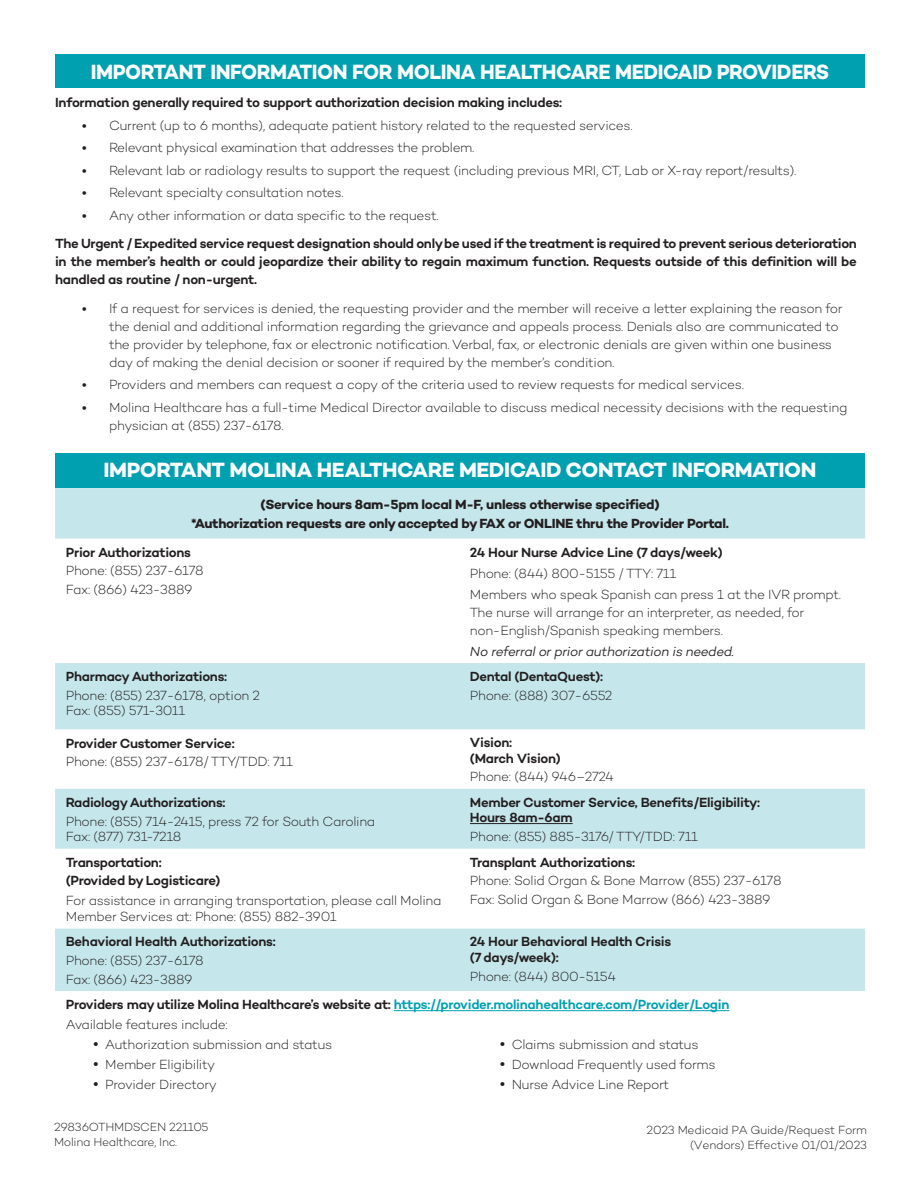
<style>
.page{position:relative;width:918px;height:1188px;background:#fff}
.page>*{position:absolute;margin:0;border:0;box-sizing:border-box;transform-origin:0 0}
.t1{font:700 21px "Campton";letter-spacing:-.02em;color:#fff;scale:.95 1}
.t2{font:700 21px "Campton";letter-spacing:-.02em;color:#fff}
.t3{font:300 13.5px/18px "Campton";letter-spacing:-.025em;color:#231f20}
.t4{font:600 13.5px/18px "Campton";letter-spacing:-.02em;color:#231f20}
.t5{font:700 13.5px "Campton";letter-spacing:-.02em;color:#231f20}
.t6{font:600 13.5px "Campton";letter-spacing:-.02em;color:#00a0b0}
.t7{font:italic 300 13.5px "Campton";letter-spacing:-.02em;color:#231f20}
.t8{font:300 12px/14.4px "Campton";letter-spacing:-.02em;color:#231f20;text-align:right}
.s1{font-weight:600}
.s2{color:#231f20}
</style>
<div class="page">
<div style="left:55px;top:54px;width:810px;height:34px;background:#00a0b0"></div>
<div style="left:55px;top:454px;width:810px;height:34px;background:#00a0b0"></div>
<svg style="left:55px;top:488px;width:810px;height:241px"></svg>
<svg style="left:55px;top:789px;width:810px;height:202px;fill:#c5e7ec"></svg>
<hr style="left:470px;top:823px;width:103px;height:1px;background:#231f20">
<hr style="left:394px;top:1010px;width:336px;height:1px;background:#00a0b0">
<h2 class="t1" style="left:91px;top:59px;width:779px">IMPORTANT INFORMATION FOR MOLINA HEALTHCARE MEDICAID PROVIDERS</h2>
<p class="t4" style="left:55px;top:93px;width:509px">Information generally required to support authorization decision making includes:</p>
<p class="t3" style="left:82px;top:116px;width:552px"><span class="s1">•</span> Current (up to 6 months), adequate patient history related to the requested services.</p>
<p class="t3" style="left:82px;top:138px;width:394px"><span class="s1">•</span> Relevant physical examination that addresses the problem.</p>
<p class="t3" style="left:82px;top:161px;width:716px"><span class="s1">•</span> Relevant lab or radiology results to support the request (including previous MRI, CT, Lab or X-ray report/results).</p>
<p class="t3" style="left:82px;top:183px;width:263px"><span class="s1">•</span> Relevant specialty consultation notes.</p>
<p class="t3" style="left:82px;top:206px;width:358px"><span class="s1">•</span> Any other information or data specific to the request.</p>
<p class="t4" style="left:55px;top:234px;width:803px;text-align:justify">The Urgent / Expedited service request designation should only be used if the treatment is required to prevent serious deterioration in the member’s health or could jeopardize their ability to regain maximum function. Requests outside of this definition will be handled as routine / non-urgent.</p>
<p class="t3" style="left:109px;top:299px;width:735px;text-indent:-27px"><span class="s1">•</span> If a request for services is denied, the requesting provider and the member will receive a letter explaining the reason for the denial and additional information regarding the grievance and appeals process. Denials also are communicated to the provider by telephone, fax or electronic notification. Verbal, fax, or electronic denials are given within one business day of making the denial decision or sooner if required by the member’s condition.</p>
<p class="t3" style="left:82px;top:375px;width:663px"><span class="s1">•</span> Providers and members can request a copy of the criteria used to review requests for medical services.</p>
<p class="t3" style="left:109px;top:398px;width:740px;text-indent:-27px"><span class="s1">•</span> Molina Healthcare has a full-time Medical Director available to discuss medical necessity decisions with the requesting physician at (855) 237-6178.</p>
<h2 class="t2" style="left:104px;top:457px;width:714px">IMPORTANT MOLINA HEALTHCARE MEDICAID CONTACT INFORMATION</h2>
<p class="t5" style="left:260px;top:496px;width:401px">(Service hours 8am-5pm local M-F, unless otherwise specified)</p>
<p class="t5" style="left:191px;top:515px;width:539px">*Authorization requests are only accepted by FAX or ONLINE thru the Provider Portal.</p>
<p class="t4" style="left:66px;top:543px;width:127px">Prior Authorizations</p>
<p class="t3" style="left:66px;top:562px;width:139px">Phone: (855) 237-6178</p>
<p class="t3" style="left:66px;top:580px;width:128px">Fax: (866) 423-3889</p>
<p class="t4" style="left:470px;top:543px;width:254px">24 Hour Nurse Advice Line (7 days/week)</p>
<p class="t3" style="left:470px;top:564px;width:208px">Phone: (844) 800-5155 / TTY: 711</p>
<p class="t3" style="left:470px;top:585px;width:373px">Members who speak Spanish can press 1 at the IVR prompt.<br>The nurse will arrange for an interpreter, as needed, for non-English/Spanish speaking members.</p>
<p class="t7" style="left:470px;top:643px;width:266px">No referral or prior authorization is needed.</p>
<p class="t4" style="left:66px;top:667px;width:163px">Pharmacy Authorizations:</p>
<p class="t3" style="left:66px;top:686px;width:196px">Phone: (855) 237-6178, option 2</p>
<p class="t3" style="left:66px;top:702px;width:121px">Fax: (855) 571-3011</p>
<p class="t4" style="left:66px;top:734px;width:170px">Provider Customer Service:</p>
<p class="t3" style="left:66px;top:752px;width:228px">Phone: (855) 237-6178/ TTY/TDD: 711</p>
<p class="t4" style="left:66px;top:793px;width:161px">Radiology Authorizations:</p>
<p class="t3" style="left:66px;top:812px;width:311px">Phone: (855) 714-2415, press 72 for South Carolina</p>
<p class="t3" style="left:66px;top:827px;width:117px">Fax: (877) 731-7218</p>
<p class="t4" style="left:66px;top:852px;width:156px;line-height:18.5px">Transportation: (Provided by Logisticare)</p>
<p class="t3" style="left:66px;top:892px;width:377px;line-height:16.5px">For assistance in arranging transportation, please call Molina<br>Member Services at: Phone: (855) 882-3901</p>
<p class="t4" style="left:470px;top:667px;width:135px">Dental (DentaQuest):</p>
<p class="t3" style="left:470px;top:686px;width:144px">Phone: (888) 307-6552</p>
<p class="t4" style="left:470px;top:735px;width:92px;line-height:15.6px">Vision:<br>(March Vision)</p>
<p class="t3" style="left:470px;top:767px;width:145px">Phone: (844) 946–2724</p>
<p class="t4" style="left:470px;top:794px;width:292px;line-height:15.6px">Member Customer Service, Benefits/Eligibility:<br>Hours 8am-6am</p>
<p class="t3" style="left:470px;top:827px;width:230px">Phone: (855) 885-3176/ TTY/TDD: 711</p>
<p class="t4" style="left:470px;top:853px;width:167px">Transplant Authorizations:</p>
<p class="t3" style="left:470px;top:872px;width:313px">Phone: Solid Organ &amp; Bone Marrow (855) 237-6178</p>
<p class="t3" style="left:470px;top:890px;width:302px">Fax: Solid Organ &amp; Bone Marrow (866) 423-3889</p>
<p class="t4" style="left:470px;top:934px;width:203px;line-height:15.5px">24 Hour Behavioral Health Crisis (7 days/week):</p>
<p class="t3" style="left:470px;top:967px;width:148px">Phone: (844) 800-5154</p>
<p class="t6" style="left:66px;top:996px;width:665px"><span class="s2">Providers may utilize Molina Healthcare’s website at:</span> https://provider.molinahealthcare.com/Provider/Login</p>
<p class="t3" style="left:66px;top:1016px;width:163px">Available features include:</p>
<p class="t3" style="left:93px;top:1036px;width:241px">• Authorization submission and status</p>
<p class="t3" style="left:499px;top:1036px;width:201px">• Claims submission and status</p>
<p class="t3" style="left:93px;top:1056px;width:124px">• Member Eligibility</p>
<p class="t3" style="left:499px;top:1056px;width:218px">• Download Frequently used forms</p>
<p class="t3" style="left:93px;top:1076px;width:125px">• Provider Directory</p>
<p class="t3" style="left:499px;top:1076px;width:171px">• Nurse Advice Line Report</p>
<p class="t4" style="left:66px;top:933px;width:211px">Behavioral Health Authorizations:</p>
<p class="t3" style="left:66px;top:951px;width:139px">Phone: (855) 237-6178</p>
<p class="t3" style="left:66px;top:970px;width:128px">Fax: (866) 423-3889</p>
<p class="t8" style="left:54px;top:1120px;width:156px">29836OTHMDSCEN 221105</p>
<p class="t8" style="left:54px;top:1135px;width:125px">Molina Healthcare, Inc.</p>
<p class="t8" style="left:647px;top:1123px;width:222px">2023 Medicaid PA Guide/Request Form (Vendors) Effective 01/01/2023</p>
</div>
